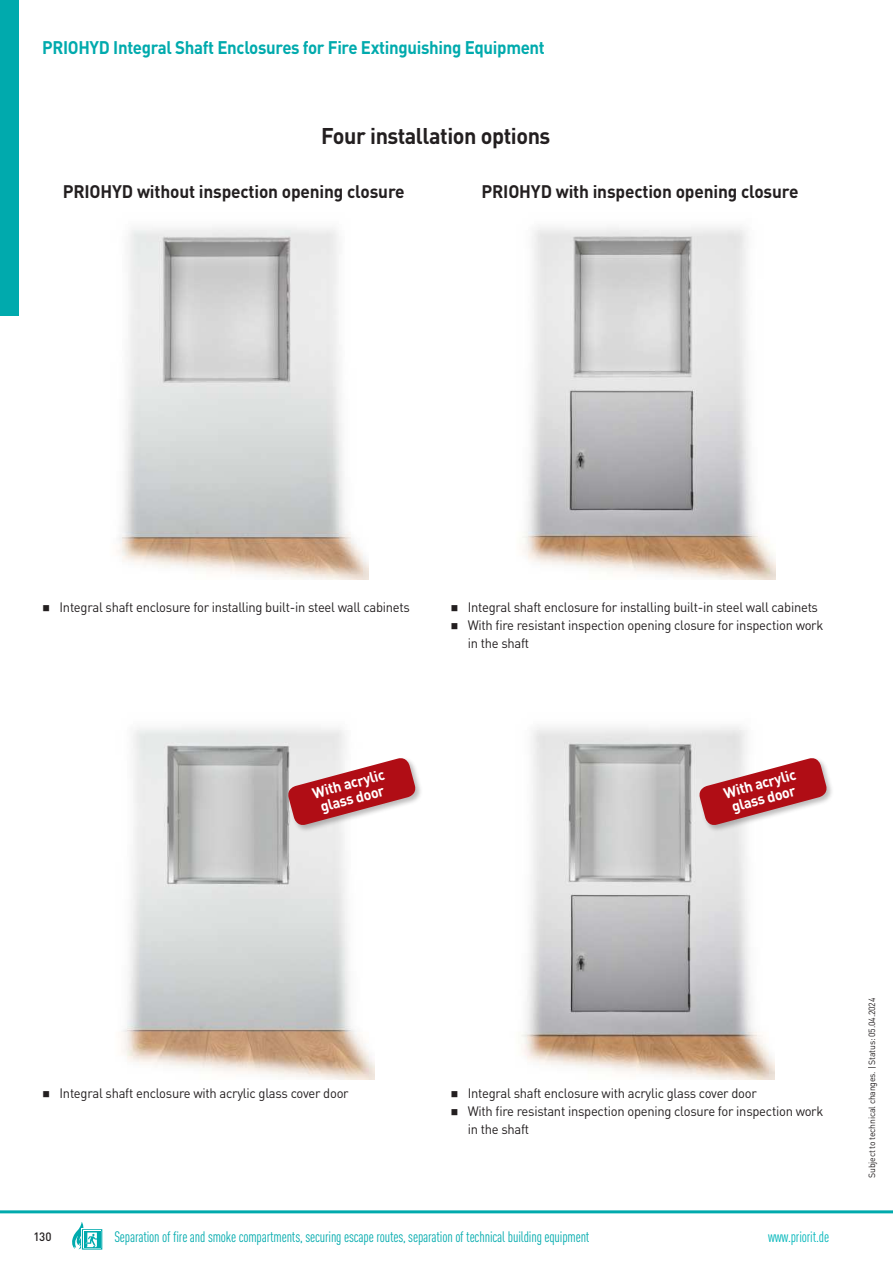
<style>
.page{position:relative;width:893px;height:1263px;background:#fff}
.page>*{position:absolute;margin:0;border:0;box-sizing:border-box;transform-origin:0 0}
.t1{font:700 22.5px "DINOT";letter-spacing:-.02em;color:#231f20;scale:.96 1}
.t2{font:700 18.15px "DINOT";letter-spacing:-.02em;color:#00aaad;scale:.93 1}
.t3{font:700 18px "DINOT";letter-spacing:-.01em;color:#231f20;scale:.96 1}
.t4{font:condensed 15px "DINOT";letter-spacing:-.01em;color:#00aaad}
.t5{font:700 15px/15px "DINOT";color:#fff;scale:.96 1}
.t6{font:condensed 15px "DINOT";letter-spacing:-.01em;color:#00b6ba}
.t7{font:13.5px/18px "DINOT";letter-spacing:-.02em;color:#231f20;scale:.96 1}
.t8{font:500 12px "DINOT";color:#231f20;scale:.96 1}
.t9{font:9px "DINOT";letter-spacing:-.02em;color:#231f20;scale:.96 1}
</style>
<div class="page">
<img style="left:522px;top:227px;width:253px;height:352px">
<img style="left:117px;top:227px;width:252px;height:352px">
<img style="left:122px;top:727px;width:252px;height:352px">
<img style="left:521px;top:726px;width:253px;height:353px">
<div style="left:287px;top:756px;width:136px;height:76px;background:#231f20;opacity:.3"></div>
<svg style="left:286px;top:756px;width:131px;height:71px"></svg>
<div style="left:698px;top:756px;width:136px;height:76px;background:#231f20;opacity:.3"></div>
<svg style="left:697px;top:756px;width:132px;height:71px"></svg>
<hr style="left:0;top:1210px;width:893px;height:3px;background:#00aaad">
<div style="left:0;top:0;width:19px;height:316px;background:#00aaad"></div>
<svg style="left:81px;top:1229px;width:22px;height:21px"></svg>
<div style="left:82px;top:1229px;width:20px;height:20px;border:1px solid #00aaad"></div>
<div style="left:83px;top:1231px;width:18px;height:17px;background:#00aaad"></div>
<svg style="left:72px;top:1222px;width:25px;height:27px"></svg>
<h2 class="t2" style="left:42px;top:39px;width:542px">PRIOHYD Integral Shaft Enclosures for Fire Extinguishing Equipment</h2>
<h1 class="t1" style="left:321px;top:126px;width:240px">Four installation options</h1>
<h3 class="t3" style="left:63px;top:183px;width:358px">PRIOHYD without inspection opening closure</h3>
<h3 class="t3" style="left:481px;top:183px;width:332px">PRIOHYD with inspection opening closure</h3>
<p class="t7" style="left:60px;top:599px;width:366px">Integral shaft enclosure for installing built-in steel wall cabinets</p>
<p class="t7" style="left:468px;top:599px;width:372px">Integral shaft enclosure for installing built-in steel wall cabinets<br>With fire resistant inspection opening closure for inspection work in the shaft</p>
<p class="t5" style="left:311px;top:787px;width:79px;rotate:-15deg">With acrylic glass door</p>
<p class="t5" style="left:722px;top:787px;width:79px;rotate:-15deg">With acrylic glass door</p>
<p class="t7" style="left:60px;top:1085px;width:303px">Integral shaft enclosure with acrylic glass cover door</p>
<p class="t7" style="left:468px;top:1085px;width:372px">Integral shaft enclosure with acrylic glass cover door<br>With fire resistant inspection opening closure for inspection work in the shaft</p>
<p class="t8" style="left:33px;top:1231px;width:20px">130</p>
<p class="t4" style="left:114px;top:1230px;width:477px">Separation of fire and smoke compartments, securing escape routes, separation of technical building equipment</p>
<p class="t6" style="left:768px;top:1230px;width:63px">www.priorit.de</p>
<p class="t9" style="left:868px;top:1178px;width:189px;rotate:-90deg">Subject to technical changes. | Status: 05.04.2024</p>
</div>
